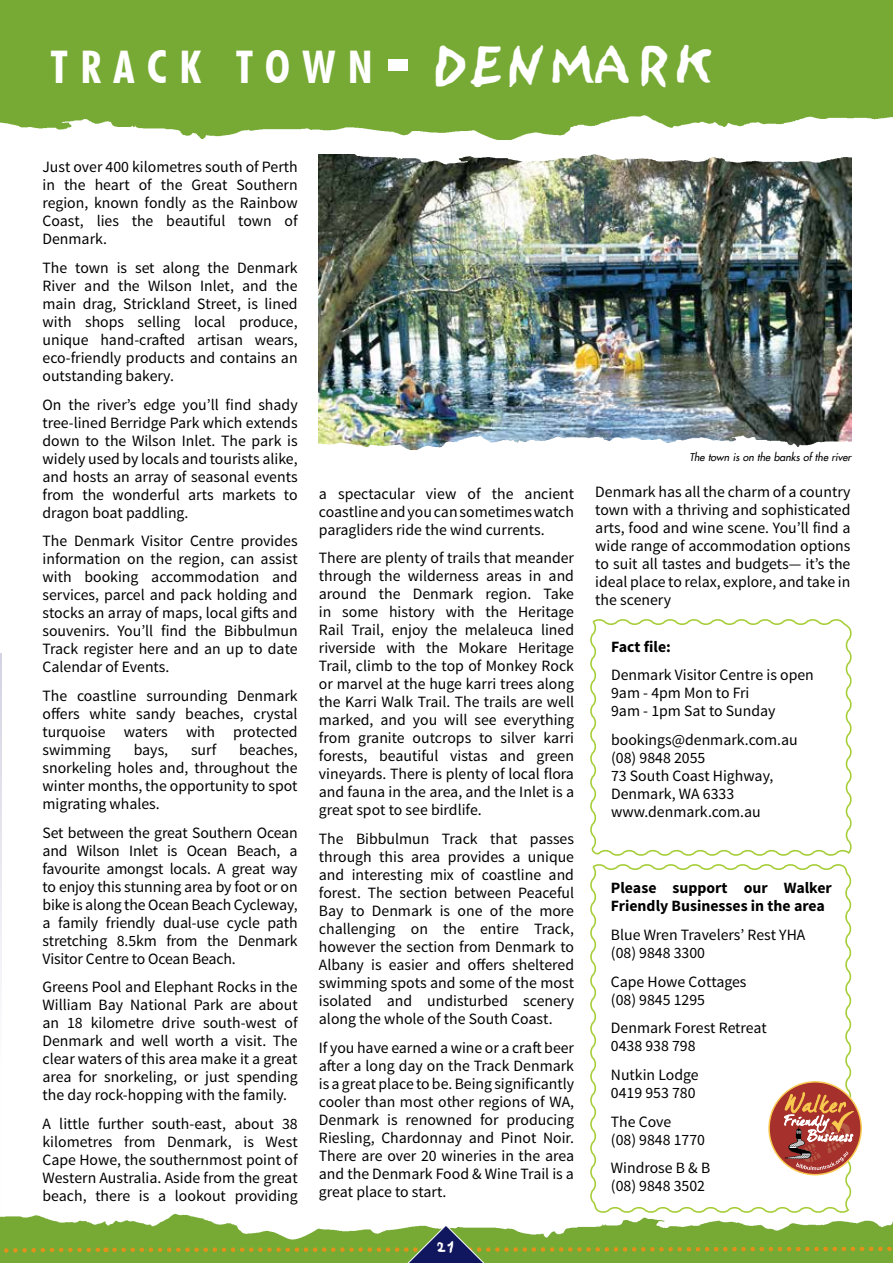
<style>
.page{position:relative;width:893px;height:1263px;background:#fff}
.page>*{position:absolute;margin:0;border:0;box-sizing:border-box;transform-origin:0 0}
.t1{font:700 condensed 45px "Futura BT";letter-spacing:.275em;color:#fff}
.t2{font:15.75px/18px "Source Sans Pro";color:#000;text-align:justify}
.t3{font:700 15.75px/18px "Source Sans Pro";color:#000}
.t4{font:13.5px "Sand";color:#fff}
.t5{font:italic 10.5px "Futura LT";color:#000}
.s1{font-size:76.95px}
.s2{font-family:"Sand";font-weight:400;font-stretch:normal}
</style>
<div class="page">
<hr style="left:0;top:653px;width:1px;height:594px;background:#d4d3e3">
<img style="left:0;top:1203px;width:893px;height:21px">
<svg style="left:0;top:1224px;width:893px;height:39px;background:#82a945"></svg>
<div style="left:1px;top:0;width:892px;height:163px;background:#77aa35"></div>
<img style="left:0;top:105px;width:893px;height:91px">
<img style="left:310px;top:163px;width:565px;height:27px">
<svg style="left:588px;top:864px;width:265px;height:351px"></svg>
<svg style="left:590px;top:619px;width:262px;height:237px"></svg>
<svg style="left:769px;top:1082px;width:92px;height:93px"></svg>
<svg style="left:784px;top:1092px;width:70px;height:78px;background:#b86451"></svg>
<img style="left:319px;top:168px;width:532px;height:261px">
<img style="left:318px;top:429px;width:534px;height:21px">
<img style="left:311px;top:141px;width:565px;height:27px">
<h1 class="t1" style="left:51px;top:40px;width:661px">TRACK TOWN<span class="s1">-</span> <span class="s2">DENMARK</span></h1>
<p class="t2" style="left:43px;top:158px;width:257px">Just over 400 kilometres south of Perth in the heart of the Great Southern region, known fondly as the Rainbow Coast, lies the beautiful town of Denmark.</p>
<p class="t2" style="left:43px;top:259px;width:257px">The town is set along the Denmark River and the Wilson Inlet, and the main drag, Strickland Street, is lined with shops selling local produce, unique hand-crafted artisan wears, eco-friendly products and contains an outstanding bakery.</p>
<p class="t2" style="left:43px;top:396px;width:257px">On the river’s edge you’ll find shady tree-lined Berridge Park which extends down to the Wilson Inlet. The park is widely used by locals and tourists alike, and hosts an array of seasonal events from the wonderful arts markets to dragon boat paddling.</p>
<p class="t2" style="left:43px;top:532px;width:257px">The Denmark Visitor Centre provides information on the region, can assist with booking accommodation and services, parcel and pack holding and stocks an array of maps, local gifts and souvenirs. You’ll find the Bibbulmun Track register here and an up to date Calendar of Events.</p>
<p class="t2" style="left:43px;top:687px;width:257px">The coastline surrounding Denmark offers white sandy beaches, crystal turquoise waters with protected swimming</p>
<p class="t2" style="left:134px;top:741px;width:36px">bays,</p>
<p class="t2" style="left:191px;top:741px;width:27px">surf</p>
<p class="t2" style="left:43px;top:741px;width:257px;text-indent:197px">beaches, snorkeling holes and, throughout the winter months, the opportunity to spot migrating whales.</p>
<p class="t2" style="left:43px;top:824px;width:257px">Set between the great Southern Ocean and Wilson Inlet is Ocean Beach, a favourite amongst locals. A great way to enjoy this stunning area by foot or on bike is along the Ocean Beach Cycleway, a family friendly dual-use cycle path stretching 8.5km from the Denmark Visitor Centre to Ocean Beach.</p>
<p class="t2" style="left:43px;top:978px;width:257px">Greens Pool and Elephant Rocks in the William Bay National Park are about an 18 kilometre drive south-west of Denmark and well worth a visit. The clear waters of this area make it a great area for snorkeling, or just spending the day rock-hopping with the family.</p>
<p class="t2" style="left:43px;top:1115px;width:257px">A little further south-east, about 38 kilometres from Denmark, is West Cape Howe, the southernmost point of Western Australia. Aside from the great beach, there is a lookout providing</p>
<p class="t2" style="left:319px;top:485px;width:257px">a spectacular view of the ancient coastline and you can sometimes watch paragliders ride the wind currents.</p>
<p class="t2" style="left:319px;top:549px;width:257px">There are plenty of trails that meander through the wilderness areas in and around the Denmark region. Take in some history with the Heritage Rail Trail, enjoy the melaleuca lined riverside with the Mokare Heritage Trail, climb to the top of Monkey Rock or marvel at the huge karri trees along the Karri Walk Trail. The trails are well marked, and you will see everything from granite outcrops to silver karri forests, beautiful vistas and green vineyards. There is plenty of local flora and fauna in the area, and the Inlet is a great spot to see birdlife.</p>
<p class="t2" style="left:319px;top:830px;width:257px">The Bibbulmun Track that passes through this area provides a unique and interesting mix of coastline and forest. The section between Peaceful Bay to Denmark is one of the more challenging on the entire Track, however the section from Denmark to Albany is easier and offers sheltered swimming spots and some of the most isolated and undisturbed scenery along the whole of the South Coast.</p>
<p class="t2" style="left:319px;top:1039px;width:257px">If you have earned a wine or a craft beer after a long day on the Track Denmark is a great place to be. Being significantly cooler than most other regions of WA, Denmark is renowned for producing Riesling, Chardonnay and Pinot Noir.<br>There are over 20 wineries in the area and the Denmark Food &amp; Wine Trail is a great place to start.</p>
<p class="t4" style="left:437px;top:1239px;width:20px">21</p>
<p class="t5" style="left:689px;top:450px;width:163px">The town is on the banks of the river</p>
<p class="t2" style="left:595px;top:483px;width:257px">Denmark has all the charm of a country town with a thriving and sophisticated arts, food and wine scene. You’ll find a wide range of accommodation options to suit all tastes and budgets— it’s the ideal place to relax, explore, and take in the scenery</p>
<p class="t3" style="left:611px;top:638px;width:61px">Fact file:</p>
<p class="t2" style="left:611px;top:666px;width:204px;text-align:left">Denmark Visitor Centre is open<br>9am - 4pm Mon to Fri<br>9am - 1pm Sat to Sunday</p>
<p class="t2" style="left:611px;top:731px;width:188px;text-align:left">bookings@denmark.com.au (08) 9848 2055<br>73 South Coast Highway,<br>Denmark, WA 6333 www.denmark.com.au</p>
<p class="t3" style="left:611px;top:880px;width:222px">Please support our Walker<br>Friendly Businesses in the area</p>
<p class="t2" style="left:611px;top:926px;width:196px">Blue Wren Travelers’ Rest YHA (08) 9848 3300</p>
<p class="t2" style="left:611px;top:973px;width:137px">Cape Howe Cottages (08) 9845 1295</p>
<p class="t2" style="left:611px;top:1019px;width:157px">Denmark Forest Retreat<br>0438 938 798</p>
<p class="t2" style="left:611px;top:1066px;width:89px">Nutkin Lodge<br>0419 953 780</p>
<p class="t2" style="left:611px;top:1112px;width:96px">The Cove<br>(08) 9848 1770</p>
<p class="t2" style="left:611px;top:1159px;width:101px">Windrose B &amp; B (08) 9848 3502</p>
</div>
